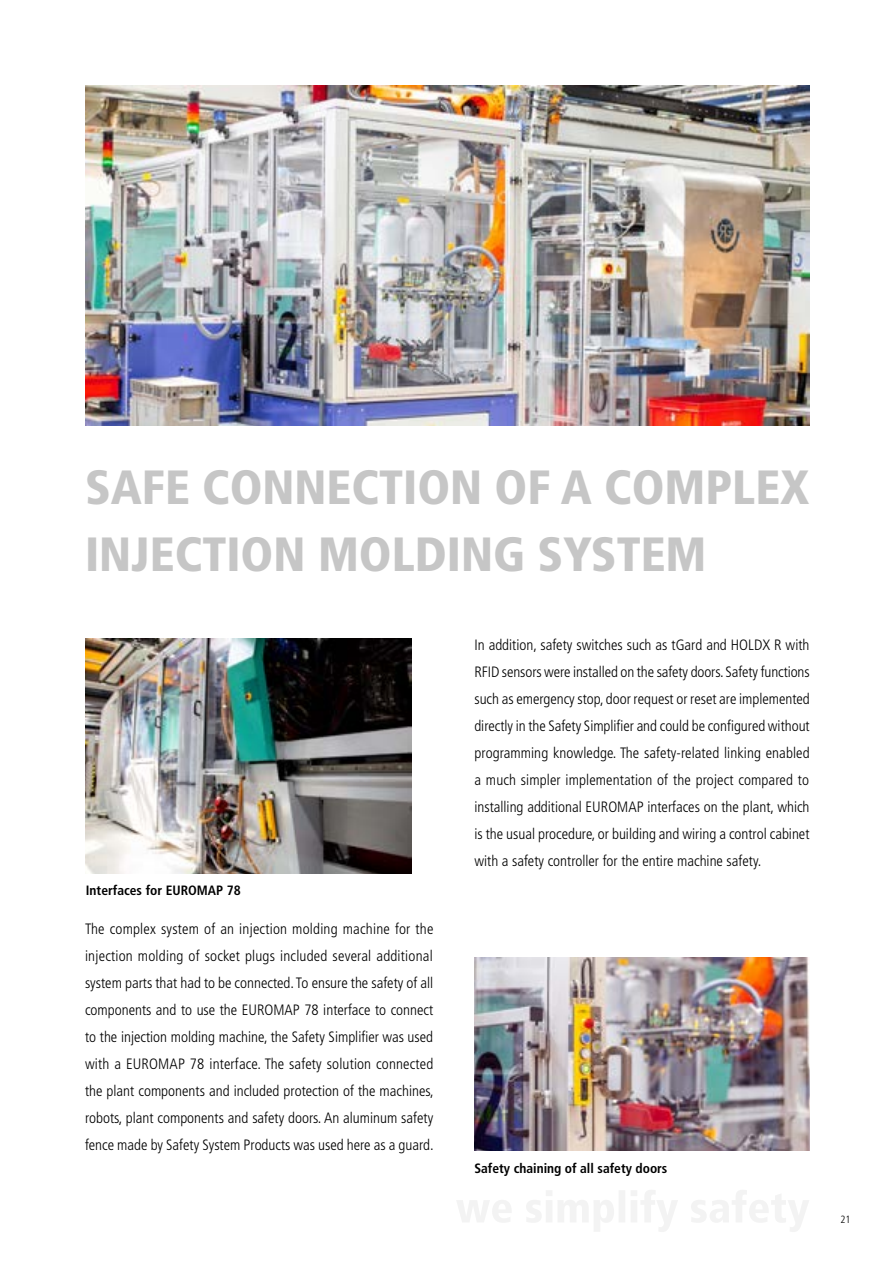
<style>
.page{position:relative;width:893px;height:1263px;background:#fff}
.page>*{position:absolute;margin:0;border:0;box-sizing:border-box;transform-origin:0 0}
.Absatzformat_1{font:900 condensed 48px/67.5px "Frutiger";color:#c6c6c6}
.Regular__light_10pt{font:300 condensed 15px/27px "Frutiger LT Std";color:#000;text-align:justify}
.Regular__light_10pt-2{font:700 condensed 13.5px "Frutiger LT Std";color:#000}
.t1{font:300 condensed 10.5px "Frutiger LT Std";color:#000}
</style>
<div class="page">
<img style="left:474px;top:957px;width:335px;height:193px">
<img style="left:85px;top:639px;width:327px;height:235px">
<img style="left:85px;top:85px;width:724px;height:340px">
<svg style="left:457px;top:1190px;width:352px;height:42px"></svg>
<p class="Absatzformat_1" style="left:85px;top:453px;width:726px">SAFE CONNECTION OF A COMPLEX<br>INJECTION MOLDING SYSTEM</p>
<p class="Regular__light_10pt-2" style="left:86px;top:882px;width:156px">Interfaces for EUROMAP 78</p>
<p class="Regular__light_10pt" style="left:85px;top:915px;width:350px">The complex system of an injection molding machine for the injection molding of socket plugs included several additional system parts that had to be connected. To ensure the safety of all components and to use the EUROMAP 78 interface to connect to the injection molding machine, the Safety Simplifier was used with a EUROMAP 78 interface. The safety solution connected the plant components and included protection of the machines, robots, plant components and safety doors. An aluminum safety fence made by Safety System Products was used here as a guard.</p>
<p class="Regular__light_10pt" style="left:474px;top:632px;width:337px">In addition, safety switches such as tGard and HOLDX R with RFID sensors were installed on the safety doors. Safety functions such as emergency stop, door request or reset are implemented directly in the Safety Simplifier and could be configured without programming knowledge. The safety-related linking enabled a much simpler implementation of the project compared to installing additional EUROMAP interfaces on the plant, which is the usual procedure, or building and wiring a control cabinet with a safety controller for the entire machine safety.</p>
<p class="Regular__light_10pt-2" style="left:474px;top:1160px;width:194px">Safety chaining of all safety doors</p>
<p class="t1" style="left:840px;top:1213px;width:12px">21</p>
</div>
